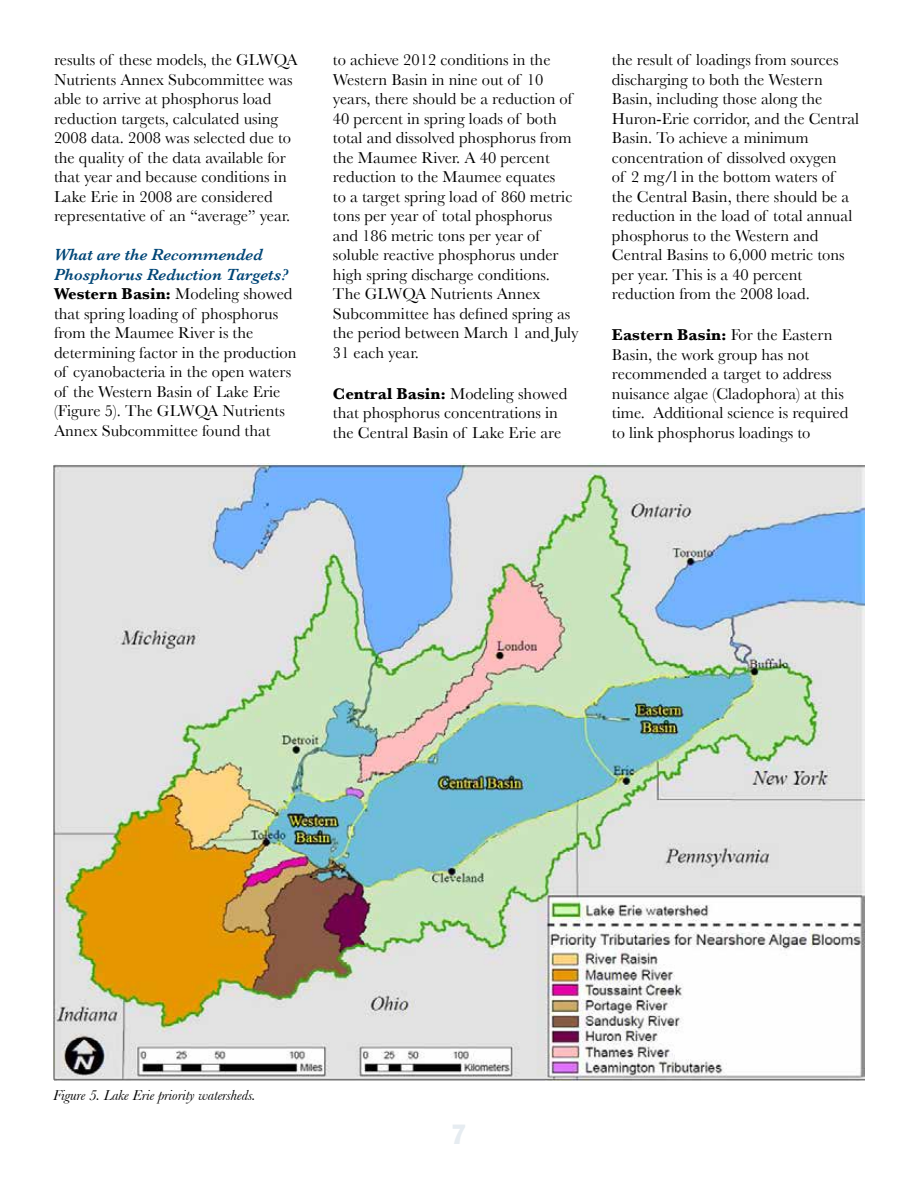
<style>
.page{position:relative;width:918px;height:1188px;background:#fff}
.page>*{position:absolute;margin:0;border:0;box-sizing:border-box;transform-origin:0 0}
.t1{font:27px "Jack Condensed";color:#e6ecf1}
.t2{font:16.5px/19.5px "Baskerville";color:#000}
.t3{font:italic 15px "Baskerville";color:#000}
.s1{font-weight:600;font-style:italic;color:#004677}
.s2{font-weight:700}
</style>
<div class="page">
<img style="left:53px;top:463px;width:812px;height:617px">
<p class="t2" style="left:54px;top:50px;width:245px">results of these models, the GLWQA Nutrients Annex Subcommittee was able to arrive at phosphorus load reduction targets, calculated using 2008 data. 2008 was selected due to the quality of the data available for that year and because conditions in Lake Erie in 2008 are considered representative of an “average” year.</p>
<p class="t2" style="left:54px;top:245px;width:244px"><span class="s1">What are the Recommended<br>Phosphorus Reduction Targets?<br></span><span class="s2">Western Basin:</span> Modeling showed that spring loading of phosphorus from the Maumee River is the determining factor in the production of cyanobacteria in the open waters of the Western Basin of Lake Erie (Figure 5). The GLWQA Nutrients<br>Annex Subcommittee found that</p>
<p class="t2" style="left:333px;top:50px;width:247px">to achieve 2012 conditions in the<br>Western Basin in nine out of 10 years, there should be a reduction of<br>40 percent in spring loads of both total and dissolved phosphorus from the Maumee River. A 40 percent reduction to the Maumee equates<br>to a target spring load of 860 metric tons per year of total phosphorus and 186 metric tons per year of soluble reactive phosphorus under high spring discharge conditions.<br>The GLWQA Nutrients Annex<br>Subcommittee has defined spring as the period between March 1 and July<br>31 each year.</p>
<p class="t2" style="left:333px;top:384px;width:236px"><span class="s2">Central Basin:</span> Modeling showed that phosphorus concentrations in the Central Basin of Lake Erie are</p>
<p class="t2" style="left:612px;top:50px;width:249px">the result of loadings from sources discharging to both the Western<br>Basin, including those along the<br>Huron-Erie corridor, and the Central<br>Basin. To achieve a minimum concentration of dissolved oxygen<br>of 2 mg/l in the bottom waters of the Central Basin, there should be a reduction in the load of total annual phosphorus to the Western and<br>Central Basins to 6,000 metric tons per year. This is a 40 percent reduction from the 2008 load.</p>
<p class="t2" style="left:612px;top:325px;width:238px"><span class="s2">Eastern Basin:</span> For the Eastern<br>Basin, the work group has not recommended a target to address nuisance algae (Cladophora) at this time. Additional science is required to link phosphorus loadings to</p>
<p class="t3" style="left:53px;top:1086px;width:204px">Figure 5. Lake Erie priority watersheds.</p>
<h1 class="t1" style="left:452px;top:1118px;width:16px">7</h1>
</div>
